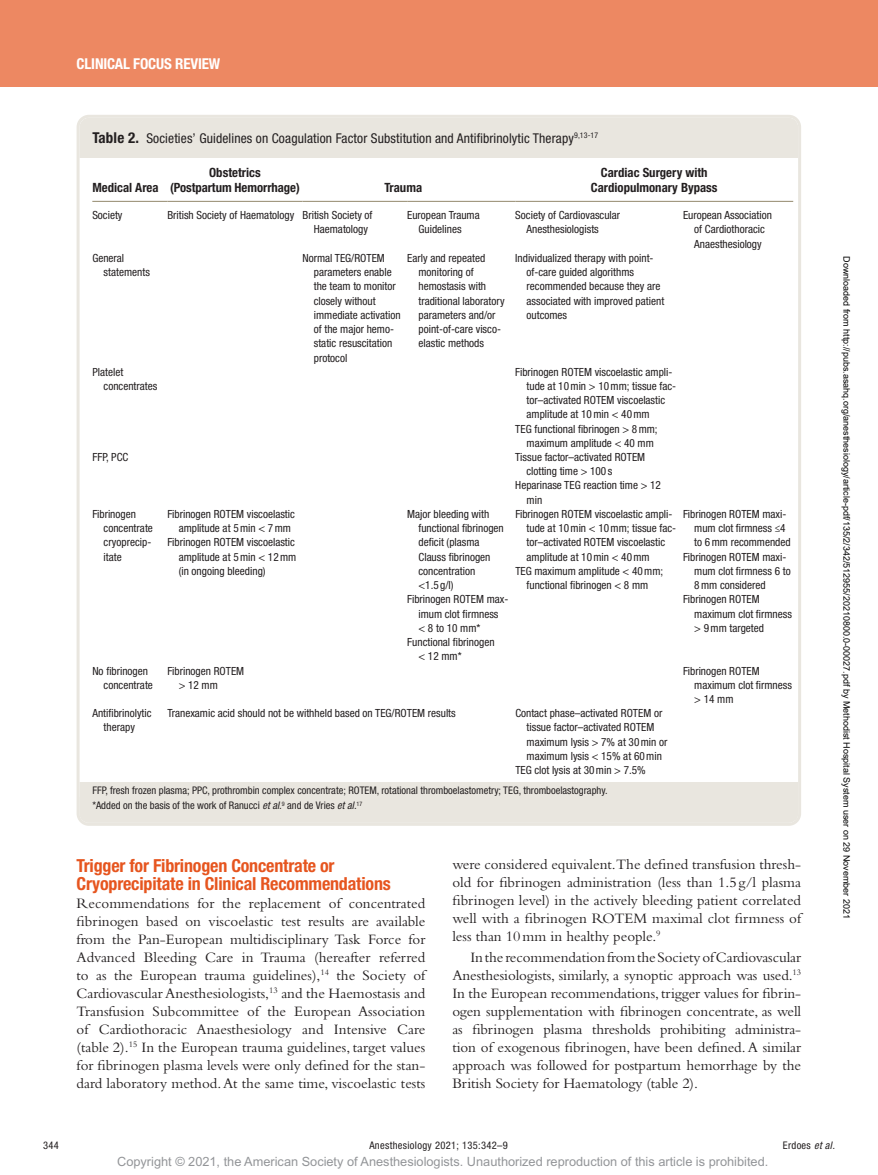
<style>
.page{position:relative;width:878px;height:1175px;background:#fff}
.page>*{position:absolute;margin:0;border:0;box-sizing:border-box;transform-origin:0 0}
.t1{font:700 condensed 18px/18px "Helvetica Neue LT Std";letter-spacing:-.01em;color:#e6551f}
.t2{font:15px/18px "Bembo Std";color:#231f20;text-align:justify}
.t3{font:700 condensed 15px "Helvetica Neue LT Std";letter-spacing:-.01em;color:#fff}
.t4{font:condensed 13.5px "Helvetica Neue LT Std";letter-spacing:.01em;color:#231f20}
.t5{font:12.75px "Arial MT Std";color:#939598}
.t6{font:700 condensed 12.75px/15px "Helvetica Neue LT Std";color:#231f20;text-align:center}
.t7{font:condensed 11.25px/14.2px "Helvetica Neue LT Std";color:#231f20}
.t8{font:condensed 10.5px/15px "Helvetica Neue LT Std";color:#231f20}
.t9{font:condensed 10.5px "Helvetica Neue LT Std";letter-spacing:.03em;color:#231f20}
.t10{font:9px "Arial";color:#000}
.s1{font-weight:700;font-size:15px}
.s2{font-style:italic}
</style>
<div class="page">
<div style="left:0;top:0;width:878px;height:86px;background:#ed8862"></div>
<hr style="left:92px;top:201px;width:75px;height:1px;background:#9f967d">
<hr style="left:167px;top:201px;width:135px;height:1px;background:#9f967d">
<hr style="left:302px;top:201px;width:105px;height:1px;background:#9f967d">
<hr style="left:407px;top:201px;width:108px;height:1px;background:#9f967d">
<hr style="left:515px;top:201px;width:168px;height:1px;background:#9f967d">
<hr style="left:683px;top:201px;width:110px;height:1px;background:#9f967d">
<div style="left:80px;top:118px;width:718px;height:40px;background:#e9e6df"></div>
<div style="left:80px;top:782px;width:718px;height:37px;background:#e9e6df"></div>
<div style="left:80px;top:797px;width:718px;height:25px;background:#e9e6df"></div>
<div style="left:77px;top:115px;width:724px;height:710px;border:3px solid #e9e6df;border-radius:11px"></div>
<h2 class="t3" style="left:77px;top:54px;width:145px">CLINICAL FOCUS REVIEW</h2>
<p class="t4" style="left:92px;top:130px;width:507px"><span class="s1">Table 2.</span> Societies’ Guidelines on Coagulation Factor Substitution and Antifibrinolytic Therapy<sup>9,13-17</sup></p>
<p class="t6" style="left:92px;top:179px;width:68px">Medical Area</p>
<p class="t6" style="left:170px;top:164px;width:131px">Obstetrics<br>(Postpartum Hemorrhage)</p>
<p class="t6" style="left:591px;top:164px;width:128px">Cardiac Surgery with<br>Cardiopulmonary Bypass</p>
<p class="t6" style="left:384px;top:179px;width:39px">Trauma</p>
<p class="t7" style="left:92px;top:208px;width:32px">Society</p>
<p class="t7" style="left:314px;top:208px;width:60px;text-indent:-146px">British Society of Haematology British Society of<br>Haematology</p>
<p class="t7" style="left:418px;top:208px;width:63px;text-indent:-11px">European Trauma<br>Guidelines</p>
<p class="t7" style="left:526px;top:208px;width:95px;text-indent:-11px">Society of Cardiovascular<br>Anesthesiologists</p>
<p class="t7" style="left:683px;top:208px;width:90px;text-align:center">European Association of Cardiothoracic<br>Anaesthesiology</p>
<p class="t7" style="left:104px;top:250px;width:48px;text-indent:-11px">General statements</p>
<p class="t7" style="left:314px;top:250px;width:88px;text-indent:-11px">Normal TEG/ROTEM parameters enable the team to monitor closely without immediate activation of the major hemo&shy;static resuscitation protocol</p>
<p class="t7" style="left:418px;top:250px;width:88px;text-indent:-11px">Early and repeated monitoring of hemostasis with traditional laboratory parameters and/or point-of-care visco&shy;elastic methods</p>
<p class="t7" style="left:526px;top:251px;width:139px;text-indent:-11px">Individualized therapy with point&shy;of-care guided algorithms recommended because they are associated with improved patient outcomes</p>
<p class="t7" style="left:104px;top:364px;width:55px;text-indent:-11px">Platelet concentrates</p>
<p class="t7" style="left:515px;top:364px;width:159px">Fibrinogen ROTEM viscoelastic ampli-</p>
<p class="t7" style="left:526px;top:379px;width:151px">tude at 10min &gt; 10mm; tissue fac-</p>
<p class="t7" style="left:526px;top:393px;width:140px">tor–activated ROTEM viscoelastic</p>
<p class="t7" style="left:526px;top:407px;width:125px">amplitude at 10min &lt; 40mm</p>
<p class="t7" style="left:515px;top:421px;width:144px">TEG functional fibrinogen &gt; 8mm;</p>
<p class="t7" style="left:526px;top:436px;width:129px">maximum amplitude &lt; 40 mm</p>
<p class="t7" style="left:92px;top:450px;width:38px">FFP, PCC</p>
<p class="t7" style="left:515px;top:450px;width:131px">Tissue factor–activated ROTEM</p>
<p class="t7" style="left:526px;top:464px;width:87px">clotting time &gt; 100 s</p>
<p class="t7" style="left:515px;top:478px;width:147px">Heparinase TEG reaction time &gt; 12</p>
<p class="t7" style="left:526px;top:492px;width:17px">min</p>
<p class="t7" style="left:104px;top:506px;width:51px;text-indent:-11px">Fibrinogen concentrate cryoprecip&shy;itate</p>
<p class="t7" style="left:167px;top:506px;width:129px">Fibrinogen ROTEM viscoelastic</p>
<p class="t7" style="left:515px;top:506px;width:159px">Fibrinogen ROTEM viscoelastic ampli-</p>
<p class="t7" style="left:526px;top:521px;width:151px">tude at 10min &lt; 10mm; tissue fac-</p>
<p class="t7" style="left:526px;top:535px;width:140px">tor–activated ROTEM viscoelastic</p>
<p class="t7" style="left:526px;top:549px;width:125px">amplitude at 10min &lt; 40mm</p>
<p class="t7" style="left:515px;top:563px;width:149px">TEG maximum amplitude &lt; 40mm;</p>
<p class="t7" style="left:526px;top:578px;width:123px">functional fibrinogen &lt; 8 mm</p>
<p class="t7" style="left:407px;top:506px;width:84px">Major bleeding with</p>
<p class="t7" style="left:418px;top:521px;width:87px">functional fibrinogen</p>
<p class="t7" style="left:418px;top:535px;width:63px">deficit (plasma</p>
<p class="t7" style="left:418px;top:549px;width:73px">Clauss fibrinogen</p>
<p class="t7" style="left:418px;top:563px;width:58px">concentration</p>
<p class="t7" style="left:418px;top:578px;width:36px">&lt;1.5 g/l)</p>
<p class="t7" style="left:407px;top:592px;width:103px">Fibrinogen ROTEM max-</p>
<p class="t7" style="left:418px;top:606px;width:81px">imum clot firmness</p>
<p class="t7" style="left:418px;top:620px;width:63px">&lt; 8 to 10 mm*</p>
<p class="t7" style="left:407px;top:635px;width:89px">Functional fibrinogen</p>
<p class="t7" style="left:418px;top:649px;width:45px">&lt; 12 mm*</p>
<p class="t7" style="left:179px;top:521px;width:114px">amplitude at 5min &lt; 7mm</p>
<p class="t7" style="left:167px;top:535px;width:129px">Fibrinogen ROTEM viscoelastic</p>
<p class="t7" style="left:179px;top:549px;width:119px">amplitude at 5min &lt; 12mm</p>
<p class="t7" style="left:179px;top:563px;width:88px">(in ongoing bleeding)</p>
<p class="t7" style="left:683px;top:506px;width:105px">Fibrinogen ROTEM maxi-</p>
<p class="t7" style="left:694px;top:521px;width:93px">mum clot firmness ≤4</p>
<p class="t7" style="left:694px;top:535px;width:98px">to 6mm recommended</p>
<p class="t7" style="left:683px;top:549px;width:105px">Fibrinogen ROTEM maxi-</p>
<p class="t7" style="left:694px;top:563px;width:98px">mum clot firmness 6 to</p>
<p class="t7" style="left:694px;top:578px;width:73px">8mm considered</p>
<p class="t7" style="left:683px;top:592px;width:78px">Fibrinogen ROTEM</p>
<p class="t7" style="left:694px;top:606px;width:99px">maximum clot firmness</p>
<p class="t7" style="left:694px;top:621px;width:71px">&gt; 9mm targeted</p>
<p class="t7" style="left:104px;top:663px;width:51px;text-indent:-11px">No fibrinogen concentrate</p>
<p class="t7" style="left:179px;top:663px;width:67px;text-indent:-11px">Fibrinogen ROTEM &gt; 12 mm</p>
<p class="t7" style="left:694px;top:663px;width:99px;text-indent:-11px">Fibrinogen ROTEM maximum clot firmness &gt; 14 mm</p>
<p class="t7" style="left:92px;top:706px;width:61px;text-align:center">Antifibrinolytic therapy</p>
<p class="t7" style="left:167px;top:706px;width:290px">Tranexamic acid should not be withheld based on TEG/ROTEM results</p>
<p class="t7" style="left:515px;top:706px;width:148px">Contact phase–activated ROTEM or</p>
<p class="t7" style="left:526px;top:720px;width:129px">tissue factor–activated ROTEM</p>
<p class="t7" style="left:526px;top:734px;width:142px">maximum lysis &gt; 7% at 30min or</p>
<p class="t7" style="left:526px;top:748px;width:137px">maximum lysis &lt; 15% at 60min</p>
<p class="t7" style="left:515px;top:763px;width:132px">TEG clot lysis at 30min &gt; 7.5%</p>
<p class="t8" style="left:92px;top:783px;width:516px">FFP, fresh frozen plasma; PPC, prothrombin complex concentrate; ROTEM, rotational thromboelastometry; TEG, thromboelastography. *Added on the basis of the work of Ranucci <span class="s2">et al.</span><sup>9</sup> and de Vries <span class="s2">et al.</span><sup>17</sup></p>
<h1 class="t1" style="left:77px;top:856px;width:316px">Trigger for Fibrinogen Concentrate or<br>Cryoprecipitate in Clinical Recommendations</h1>
<p class="t2" style="left:77px;top:893px;width:350px">Recommendations for the replacement of concentrated fibrinogen based on viscoelastic test results are available from the Pan-European multidisciplinary Task Force for Advanced Bleeding Care in Trauma (hereafter referred to as the European trauma guidelines),<sup>14</sup> the Society of Cardiovascular Anesthesiologists,<sup>13</sup> and the Haemostasis and Transfusion Subcommittee of the European Association of Cardiothoracic Anaesthesiology and Intensive Care (table 2).<sup>15</sup> In the European trauma guidelines, target values for fibrinogen plasma levels were only defined for the stan&shy;dard laboratory method. At the same time, viscoelastic tests</p>
<p class="t2" style="left:452px;top:855px;width:350px">were considered equivalent.The defined transfusion thresh&shy;old for fibrinogen administration (less than 1.5 g/l plasma fibrinogen level) in the actively bleeding patient correlated well with a fibrinogen ROTEM maximal clot firmness of less than 10mm in healthy people.<sup>9</sup></p>
<p class="t2" style="left:452px;top:948px;width:350px;text-indent:18px">In the recommendation from the Society of Cardiovascular Anesthesiologists, similarly, a synoptic approach was used.<sup>13<br></sup>In the European recommendations, trigger values for fibrin&shy;ogen supplementation with fibrinogen concentrate, as well as fibrinogen plasma thresholds prohibiting administra&shy;tion of exogenous fibrinogen, have been defined. A similar approach was followed for postpartum hemorrhage by the British Society for Haematology (table 2).</p>
<p class="t10" style="left:850px;top:256px;width:664px;rotate:90deg">Downloaded from http://pubs.asahq.org/anesthesiology/article-pdf/135/2/342/512955/20210800.0-00027.pdf by Methodist Hospital System user on 29 November 2021</p>
<p class="t8" style="left:43px;top:1138px;width:17px">344</p>
<p class="t9" style="left:369px;top:1139px;width:140px">Anesthesiology 2021; 135:342–9</p>
<p class="t8" style="left:782px;top:1138px;width:53px">Erdoes <span class="s2">et al.</span></p>
<p class="t5" style="left:117px;top:1154px;width:652px">Copyright © 2021, the American Society of Anesthesiologists. Unauthorized reproduction of this article is prohibited.</p>
</div>
